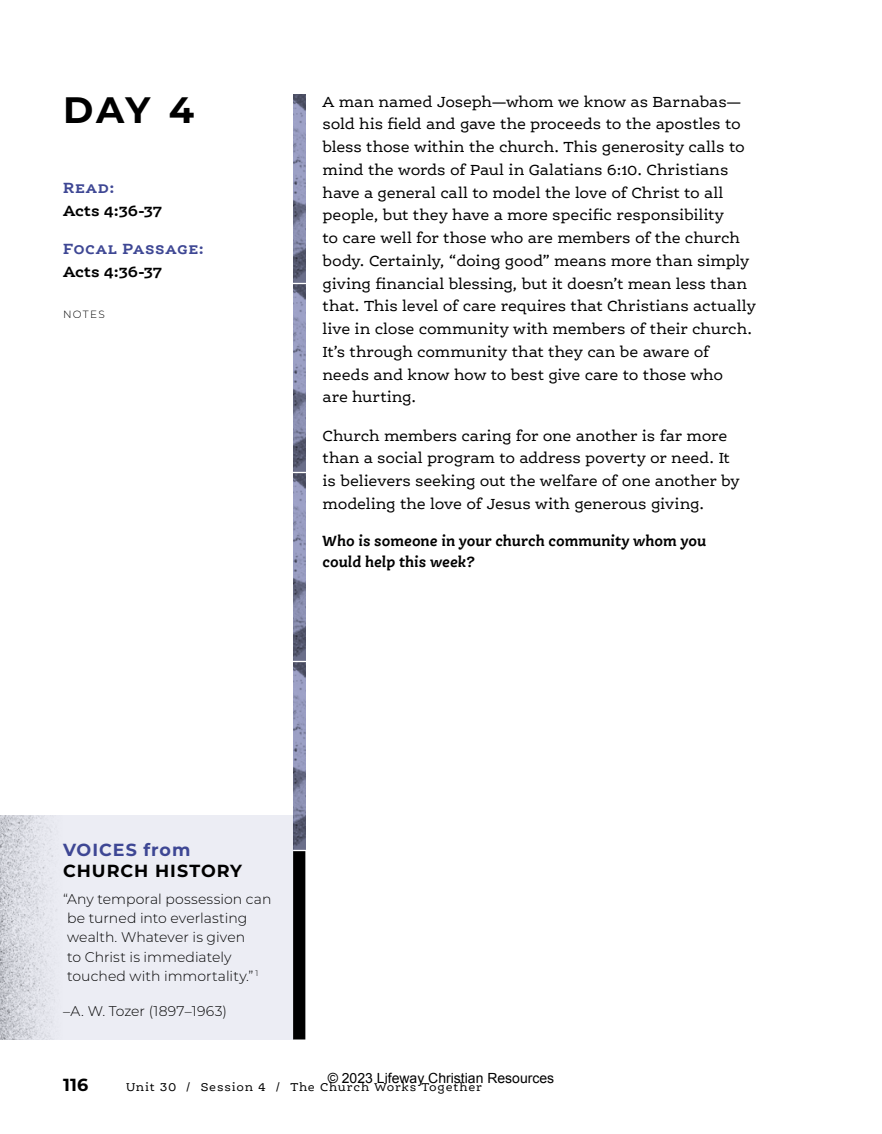
<style>
.page{position:relative;width:882px;height:1134px;background:#fff}
.page>*{position:absolute;margin:0;border:0;box-sizing:border-box;transform-origin:0 0}
.t1{font:700 36.75px "Montserrat";color:#000}
.t2{font:700 17.5px "Montserrat";letter-spacing:.055em;color:#000}
.t3{font:700 17.5px "Montserrat";letter-spacing:.05em;color:#3e4794}
.t4{font:15.75px/22.8px "Ernestine Pro";letter-spacing:-.01em;color:#000}
.t5{font:italic 700 15.75px/21px "Ernestine Pro";letter-spacing:-.005em;color:#000}
.t6{font:700 15.75px "Ernestine Pro";color:#000}
.t7{font:700 15.75px "Ernestine Pro";letter-spacing:.035em;color:#3e4794}
.t8{font:300 14px/19.2px "Montserrat";letter-spacing:.005em;color:#000}
.t9{font:14px "Arial";color:#000}
.t10{font:12.25px "Ernestine Pro";letter-spacing:.06em;color:#000}
.t11{font:300 10.5px "Montserrat";letter-spacing:.125em;color:#000}
</style>
<div class="page">
<div style="left:293px;top:94px;width:12px;height:946px;background:#000"></div>
<img style="left:293px;top:94px;width:12px;height:189px">
<svg style="left:293px;top:284px;width:12px;height:188px;background:#8084a4"></svg>
<svg style="left:293px;top:473px;width:12px;height:188px;background:#8084a4"></svg>
<svg style="left:293px;top:662px;width:12px;height:188px;background:#8084a4"></svg>
<svg style="left:293px;top:283px;width:12px;height:1px"></svg>
<svg style="left:293px;top:472px;width:12px;height:1px"></svg>
<svg style="left:293px;top:661px;width:12px;height:1px"></svg>
<svg style="left:293px;top:850px;width:12px;height:1px"></svg>
<div style="left:0;top:815px;width:293px;height:225px;background:#ecedf4"></div>
<img style="left:0;top:815px;width:57px;height:225px">
<h1 class="t1" style="left:63px;top:84px;width:133px">DAY 4</h1>
<p class="t7" style="left:63px;top:178px;width:54px">Read:</p>
<p class="t6" style="left:63px;top:201px;width:101px">Acts 4:36-37</p>
<p class="t7" style="left:63px;top:239px;width:143px">Focal Passage:</p>
<p class="t6" style="left:63px;top:262px;width:101px">Acts 4:36-37</p>
<p class="t11" style="left:63px;top:307px;width:43px">NOTES</p>
<p class="t4" style="left:323px;top:90px;width:435px">A man named Joseph—whom we know as Barnabas— sold his field and gave the proceeds to the apostles to bless those within the church. This generosity calls to mind the words of Paul in Galatians 6:10. Christians have a general call to model the love of Christ to all people, but they have a more specific responsibility<br>to care well for those who are members of the church body. Certainly, “doing good” means more than simply giving financial blessing, but it doesn’t mean less than that. This level of care requires that Christians actually live in close community with members of their church.<br>It’s through community that they can be aware of needs and know how to best give care to those who<br>are hurting.</p>
<p class="t4" style="left:323px;top:424px;width:419px">Church members caring for one another is far more than a social program to address poverty or need. It is believers seeking out the welfare of one another by modeling the love of Jesus with generous giving.</p>
<p class="t5" style="left:323px;top:530px;width:385px">Who is someone in your church community whom you could help this week?</p>
<p class="t3" style="left:63px;top:837px;width:129px">VOICES from</p>
<p class="t2" style="left:63px;top:858px;width:181px">CHURCH HISTORY</p>
<p class="t8" style="left:63px;top:889px;width:210px">“Any temporal possession can be turned into everlasting wealth. Whatever is given<br>to Christ is immediately touched with immortality.” <sup>1</sup></p>
<p class="t8" style="left:63px;top:1001px;width:166px">–A. W. Tozer (1897–1963)</p>
<p class="t2" style="left:63px;top:1072px;width:27px">116</p>
<p class="t9" style="left:328px;top:1069px;width:228px">© 2023 Lifeway Christian Resources</p>
<p class="t10" style="left:126px;top:1080px;width:357px">Unit 30 / Session 4 / The Church Works Together</p>
</div>
